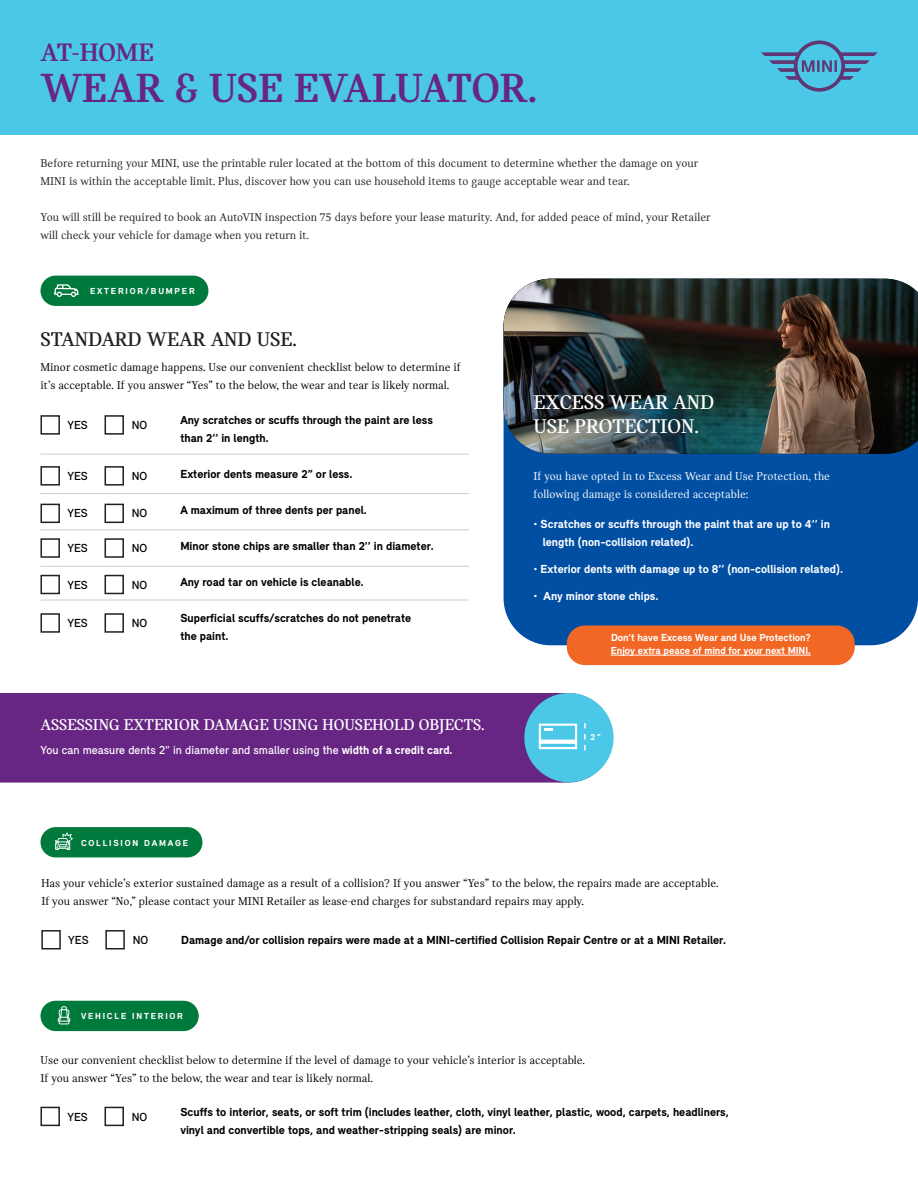
<style>
.page{position:relative;width:918px;height:1188px;background:#fff}
.page>*{position:absolute;margin:0;border:0;box-sizing:border-box;transform-origin:0 0}
.t1{font:43.5px "MINI Serif Headline";color:#682684}
.t2{font:27px "MINI Serif Headline";color:#682684}
.t3{font:700 21px/24px "MINI Serif";color:#fff}
.t4{font:700 21px "MINI Serif";color:#231f20}
.t5{font:700 16.5px "MINI Serif";color:#fff}
.t6{font:12px/18px "MINI Serif";color:#000}
.t7{font:700 12px/18px "MINI Sans Serif";color:#000}
.t8{font:12px/18px "MINI Serif";color:#231f20}
.t9{font:700 12px "MINI Sans Serif";color:#fff}
.t10{font:12px/18px "MINI Serif";color:#fff}
.t11{font:12px "MINI Sans Serif";color:#fff}
.t12{font:12px "MINI Sans Serif";color:#000}
.t13{font:700 10.5px/13.5px "MINI Sans Serif";color:#fff}
.t14{font:700 9px "MINI Sans Serif";letter-spacing:.2em;color:#fff}
.s1{font-weight:700}
</style>
<div class="page">
<div style="left:504px;top:279px;width:414px;height:366px;background:#004fa3;border-radius:47px"></div>
<div style="left:0;top:0;width:918px;height:135px;background:#4bc7e7"></div>
<div style="left:567px;top:626px;width:288px;height:39px;background:#f26724;border-radius:18px"></div>
<div style="left:0;top:693px;width:607px;height:90px;background:#682684"></div>
<div style="left:40px;top:276px;width:168px;height:30px;background:#00793c;border-radius:15px"></div>
<div style="left:40px;top:1001px;width:159px;height:30px;background:#00793c;border-radius:15px"></div>
<hr style="left:611px;top:655px;width:200px;height:1px;background:#fff">
<div style="left:40px;top:415px;width:20px;height:20px;border:2px solid #231f20"></div>
<div style="left:40px;top:1107px;width:20px;height:19px;border:2px solid #231f20"></div>
<div style="left:40px;top:466px;width:20px;height:20px;border:2px solid #231f20"></div>
<div style="left:40px;top:504px;width:20px;height:19px;border:2px solid #231f20"></div>
<div style="left:40px;top:538px;width:20px;height:20px;border:2px solid #231f20"></div>
<div style="left:40px;top:575px;width:20px;height:19px;border:2px solid #231f20"></div>
<div style="left:40px;top:613px;width:20px;height:20px;border:2px solid #231f20"></div>
<div style="left:105px;top:415px;width:19px;height:20px;border:2px solid #231f20"></div>
<div style="left:105px;top:1107px;width:19px;height:19px;border:2px solid #231f20"></div>
<div style="left:105px;top:466px;width:19px;height:20px;border:2px solid #231f20"></div>
<div style="left:105px;top:504px;width:19px;height:19px;border:2px solid #231f20"></div>
<div style="left:105px;top:538px;width:19px;height:20px;border:2px solid #231f20"></div>
<div style="left:105px;top:575px;width:19px;height:19px;border:2px solid #231f20"></div>
<div style="left:105px;top:613px;width:19px;height:20px;border:2px solid #231f20"></div>
<img style="left:504px;top:279px;width:414px;height:175px">
<hr style="left:40px;top:454px;width:429px;height:1px;background:#cdced0">
<hr style="left:40px;top:493px;width:429px;height:1px;background:#cdced0">
<hr style="left:40px;top:529px;width:429px;height:1px;background:#cdced0">
<hr style="left:40px;top:566px;width:429px;height:1px;background:#cdced0">
<hr style="left:40px;top:600px;width:429px;height:1px;background:#cdced0">
<div style="left:41px;top:930px;width:20px;height:20px;border:2px solid #231f20"></div>
<div style="left:105px;top:930px;width:20px;height:20px;border:2px solid #231f20"></div>
<div style="left:40px;top:827px;width:162px;height:30px;background:#00793c;border-radius:15px"></div>
<div style="left:524px;top:693px;width:90px;height:89px;background:#4bc7e7;border-radius:50%"></div>
<svg style="left:584px;top:723px;width:2px;height:27px"></svg>
<svg style="left:761px;top:40px;width:117px;height:52px"></svg>
<svg style="left:58px;top:1006px;width:12px;height:18px"></svg>
<svg style="left:539px;top:724px;width:38px;height:25px"></svg>
<svg style="left:55px;top:832px;width:18px;height:18px"></svg>
<svg style="left:54px;top:284px;width:25px;height:13px"></svg>
<p class="t2" style="left:40px;top:38px;width:115px">AT-HOME</p>
<p class="t1" style="left:40px;top:64px;width:499px">WEAR &amp; USE EVALUATOR.</p>
<p class="t8" style="left:40px;top:154px;width:659px">Before returning your MINI, use the printable ruler located at the bottom of this document to determine whether the damage on your<br>MINI is within the acceptable limit. Plus, discover how you can use household items to gauge acceptable wear and tear.</p>
<p class="t8" style="left:40px;top:208px;width:672px">You will still be required to book an AutoVIN inspection 75 days before your lease maturity. And, for added peace of mind, your Retailer will check your vehicle for damage when you return it.</p>
<p class="t14" style="left:90px;top:285px;width:106px">EXTERIOR/BUMPER</p>
<p class="t4" style="left:40px;top:328px;width:258px">STANDARD WEAR AND USE.</p>
<p class="t6" style="left:40px;top:359px;width:422px">Minor cosmetic damage happens. Use our convenient checklist below to determine if it’s acceptable. If you answer “Yes” to the below, the wear and tear is likely normal.</p>
<p class="t12" style="left:67px;top:417px;width:22px">YES</p>
<p class="t12" style="left:67px;top:468px;width:22px">YES</p>
<p class="t12" style="left:67px;top:505px;width:22px">YES</p>
<p class="t12" style="left:67px;top:540px;width:22px">YES</p>
<p class="t12" style="left:67px;top:576px;width:22px">YES</p>
<p class="t12" style="left:67px;top:615px;width:22px">YES</p>
<p class="t12" style="left:132px;top:417px;width:17px">NO</p>
<p class="t12" style="left:132px;top:468px;width:17px">NO</p>
<p class="t12" style="left:132px;top:505px;width:17px">NO</p>
<p class="t12" style="left:132px;top:540px;width:17px">NO</p>
<p class="t12" style="left:132px;top:576px;width:17px">NO</p>
<p class="t12" style="left:132px;top:615px;width:17px">NO</p>
<p class="t7" style="left:180px;top:410px;width:254px">Any scratches or scuffs through the paint are less than 2’’ in length.</p>
<p class="t7" style="left:180px;top:464px;width:174px">Exterior dents measure 2” or less.</p>
<p class="t7" style="left:180px;top:500px;width:188px">A maximum of three dents per panel.</p>
<p class="t7" style="left:180px;top:536px;width:255px">Minor stone chips are smaller than 2’’ in diameter.</p>
<p class="t7" style="left:180px;top:572px;width:185px">Any road tar on vehicle is cleanable.</p>
<p class="t7" style="left:180px;top:608px;width:232px">Superficial scuffs/scratches do not penetrate the paint.</p>
<p class="t5" style="left:40px;top:715px;width:446px">ASSESSING EXTERIOR DAMAGE USING HOUSEHOLD OBJECTS.</p>
<p class="t11" style="left:40px;top:742px;width:414px">You can measure dents 2” in diameter and smaller using the <span class="s1">width of a credit card.</span></p>
<p class="t14" style="left:81px;top:836px;width:109px">COLLISION DAMAGE</p>
<p class="t3" style="left:534px;top:390px;width:182px">EXCESS WEAR AND<br>USE PROTECTION.</p>
<p class="t10" style="left:534px;top:467px;width:298px">If you have opted in to Excess Wear and Use Protection, the following damage is considered acceptable:</p>
<p class="t9" style="left:534px;top:516px;width:298px">• Scratches or scuffs through the paint that are up to 4’’ in</p>
<p class="t9" style="left:543px;top:534px;width:152px">length (non-collision related).</p>
<p class="t9" style="left:534px;top:561px;width:311px">• Exterior dents with damage up to 8’’ (non-collision related).</p>
<p class="t9" style="left:534px;top:588px;width:127px">• Any minor stone chips.</p>
<p class="t13" style="left:611px;top:630px;width:202px">Don’t have Excess Wear and Use Protection?<br>Enjoy extra peace of mind for your next MINI.</p>
<p class="t14" style="left:591px;top:731px;width:12px">2”</p>
<p class="t6" style="left:41px;top:875px;width:679px">Has your vehicle’s exterior sustained damage as a result of a collision? If you answer “Yes” to the below, the repairs made are acceptable.<br>If you answer “No,” please contact your MINI Retailer as lease-end charges for substandard repairs may apply.</p>
<p class="t12" style="left:68px;top:932px;width:22px">YES</p>
<p class="t12" style="left:133px;top:932px;width:17px">NO</p>
<p class="t7" style="left:181px;top:930px;width:547px">Damage and/or collision repairs were made at a MINI-certified Collision Repair Centre or at a MINI Retailer.</p>
<p class="t14" style="left:81px;top:1010px;width:104px">VEHICLE INTERIOR</p>
<p class="t6" style="left:40px;top:1051px;width:546px">Use our convenient checklist below to determine if the level of damage to your vehicle’s interior is acceptable.<br>If you answer “Yes” to the below, the wear and tear is likely normal.</p>
<p class="t12" style="left:67px;top:1108px;width:22px">YES</p>
<p class="t12" style="left:132px;top:1108px;width:17px">NO</p>
<p class="t7" style="left:180px;top:1102px;width:550px">Scuffs to interior, seats, or soft trim (includes leather, cloth, vinyl leather, plastic, wood, carpets, headliners, vinyl and convertible tops, and weather-stripping seals) are minor.</p>
</div>
